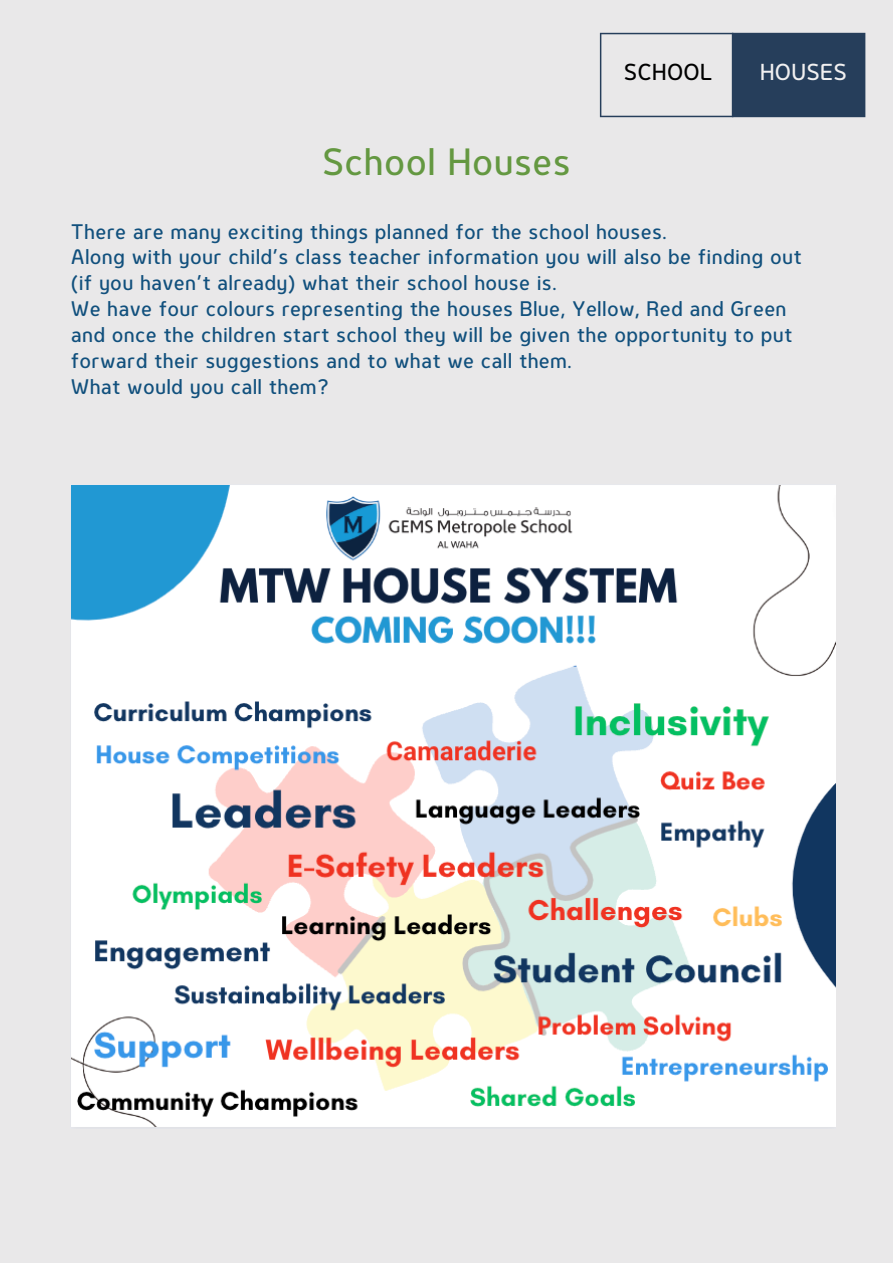
<style>
.page{position:relative;width:893px;height:1264px;background:#fff}
.page>*{position:absolute;margin:0;border:0;box-sizing:border-box;transform-origin:0 0}
.t1{font:500 34.5px "Genius";letter-spacing:.015em;color:#649841}
.t2{font:500 21px "Genius";letter-spacing:.015em;color:#000}
.t3{font:500 21px "Genius";letter-spacing:.015em;color:#f1f0f1}
.t4{font:500 19.05px/25.8px "Genius";letter-spacing:.015em;color:#11507d}
</style>
<div class="page">
<div style="left:0;top:0;width:892px;height:1262px;background:#e9e8e9"></div>
<svg style="left:600px;top:33px;width:265px;height:84px"></svg>
<img style="left:71px;top:485px;width:764px;height:642px">
<p class="t1" style="left:322px;top:148px;width:250px">School Houses</p>
<p class="t2" style="left:623px;top:63px;width:90px">SCHOOL</p>
<p class="t3" style="left:760px;top:63px;width:88px">HOUSES</p>
<p class="t4" style="left:71px;top:220px;width:597px">There are many exciting things planned for the school houses.</p>
<p class="t4" style="left:71px;top:246px;width:732px">Along with your child’s class teacher information you will also be finding out (if you haven’t already) what their school house is.</p>
<p class="t4" style="left:71px;top:298px;width:723px">We have four colours representing the houses Blue, Yellow, Red and Green and once the children start school they will be given the opportunity to put forward their suggestions and to what we call them.</p>
<p class="t4" style="left:71px;top:375px;width:259px">What would you call them?</p>
</div>
